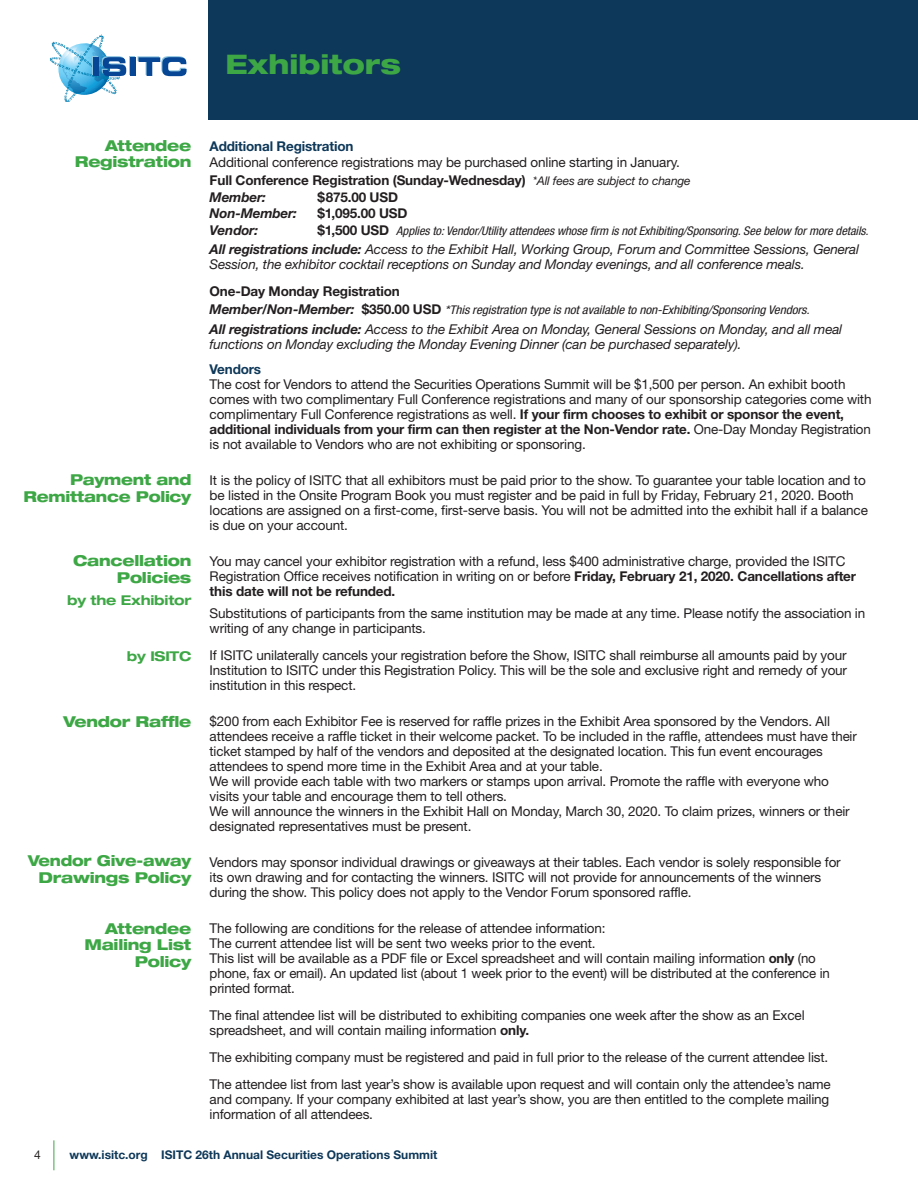
<style>
.page{position:relative;width:918px;height:1188px;background:#fff}
.page>*{position:absolute;margin:0;border:0;box-sizing:border-box;transform-origin:0 0}
.t1{font:800 expanded 27px "Helvetica Neue";color:#3da745}
.t2{font:800 expanded 15px/16.5px "Helvetica Neue";letter-spacing:-.02em;color:#3da745;text-align:right}
.t3{font:800 expanded 15px/16.5px "Helvetica Neue";letter-spacing:-.02em;color:#3da745;text-align:right;scale:.95 1}
.t4{font:13.5px/15px "Helvetica Neue";letter-spacing:-.01em;color:#231f20}
.t5{font:italic 13.5px/15px "Helvetica Neue";letter-spacing:-.01em;color:#231f20}
.t6{font:700 13.5px "Helvetica Neue";letter-spacing:-.01em;color:#231f20}
.t7{font:700 13.5px "Helvetica Neue";letter-spacing:-.01em;color:#0e3859}
.t8{font:italic 700 13.5px "Helvetica Neue";letter-spacing:-.01em;color:#231f20}
.t9{font:700 expanded 13.5px "Helvetica Neue";letter-spacing:-.015em;color:#3da745}
.t10{font:italic condensed 12px "Helvetica Neue";letter-spacing:-.005em;color:#231f20;scale:1.05 1}
.t11{font:italic condensed 12px "Helvetica Neue";letter-spacing:-.005em;color:#231f20;scale:1.1 1}
.t12{font:700 12px "Helvetica Neue";color:#0e3859}
.t13{font:12px "Helvetica Neue";color:#231f20}
.s1{font-weight:700}
.s2{font-style:italic;font-size:12px}
.s3{font-weight:700;font-style:normal;font-stretch:normal;font-size:13.5px}
.s4{font-weight:700;font-stretch:normal;font-size:13.5px}
</style>
<div class="page">
<hr style="left:54px;top:1140px;width:1px;height:30px;background:#3da745">
<div style="left:209px;top:0;width:709px;height:120px;background:#0e3859"></div>
<div style="left:129px;top:56px;width:6px;height:19px;background:#8ec5e0"></div>
<svg style="left:50px;top:34px;width:76px;height:68px"></svg>
<div style="left:130px;top:57px;width:6px;height:19px;background:#074694"></div>
<svg style="left:138px;top:56px;width:49px;height:20px"></svg>
<h1 class="t1" style="left:226px;top:54px;width:177px">Exhibitors</h1>
<p class="t2" style="left:75px;top:138px;width:118px">Attendee<br>Registration</p>
<p class="t2" style="left:23px;top:473px;width:169px">Payment and<br>Remittance Policy</p>
<p class="t2" style="left:73px;top:554px;width:120px">Cancellation<br>Policies</p>
<p class="t9" style="left:67px;top:595px;width:126px">by the Exhibitor</p>
<p class="t9" style="left:127px;top:651px;width:66px">by ISITC</p>
<p class="t2" style="left:63px;top:714px;width:129px">Vendor Raffle</p>
<p class="t3" style="left:28px;top:854px;width:173px">Vendor Give-away<br>Drawings Policy</p>
<p class="t2" style="left:84px;top:921px;width:108px">Attendee<br>Mailing List<br>Policy</p>
<p class="t7" style="left:210px;top:141px;width:145px">Additional Registration</p>
<p class="t4" style="left:210px;top:155px;width:483px;line-height:18px">Additional conference registrations may be purchased online starting in January.<br><span class="s1">Full Conference Registration (Sunday-Wednesday)</span> <span class="s2">*All fees are subject to change</span></p>
<p class="t8" style="left:210px;top:192px;width:58px">Member:</p>
<p class="t6" style="left:318px;top:192px;width:82px">$875.00 USD</p>
<p class="t8" style="left:210px;top:208px;width:89px">Non-Member:</p>
<p class="t6" style="left:318px;top:208px;width:91px">$1,095.00 USD</p>
<p class="t8" style="left:210px;top:225px;width:50px">Vendor:</p>
<p class="t10" style="left:318px;top:226px;width:526px"><span class="s3">$1,500 USD</span> Applies to: Vendor/Utility attendees whose firm is not Exhibiting/Sponsoring. See below for more details.</p>
<p class="t5" style="left:210px;top:243px;width:651px"><span class="s1">All registrations include:</span> Access to the Exhibit Hall, Working Group, Forum and Committee Sessions, General<br>Session, the exhibitor cocktail receptions on Sunday and Monday evenings, and all conference meals.</p>
<p class="t6" style="left:210px;top:286px;width:192px">One-Day Monday Registration</p>
<p class="t11" style="left:210px;top:306px;width:547px"><span class="s4">Member/Non-Member:</span> <span class="s3">$350.00 USD</span> *This registration type is not available to non-Exhibiting/Sponsoring Vendors.</p>
<p class="t5" style="left:210px;top:323px;width:634px"><span class="s1">All registrations include:</span> Access to the Exhibit Area on Monday, General Sessions on Monday, and all meal functions on Monday excluding the Monday Evening Dinner (can be purchased separately).</p>
<p class="t7" style="left:210px;top:364px;width:53px">Vendors</p>
<p class="t4" style="left:210px;top:378px;width:663px">The cost for Vendors to attend the Securities Operations Summit will be $1,500 per person. An exhibit booth comes with two complimentary Full Conference registrations and many of our sponsorship categories come with complimentary Full Conference registrations as well. <span class="s1">If your firm chooses to exhibit or sponsor the event, additional individuals from your firm can then register at the Non-Vendor rate.</span> One-Day Monday Registration is not available to Vendors who are not exhibiting or sponsoring.</p>
<p class="t4" style="left:210px;top:474px;width:660px">It is the policy of ISITC that all exhibitors must be paid prior to the show. To guarantee your table location and to be listed in the Onsite Program Book you must register and be paid in full by Friday, February 21, 2020. Booth locations are assigned on a first-come, first-serve basis. You will not be admitted into the exhibit hall if a balance is due on your account.</p>
<p class="t4" style="left:210px;top:555px;width:648px">You may cancel your exhibitor registration with a refund, less $400 administrative charge, provided the ISITC<br>Registration Office receives notification in writing on or before <span class="s1">Friday, February 21, 2020. Cancellations after this date will not be refunded.</span></p>
<p class="t4" style="left:210px;top:607px;width:657px">Substitutions of participants from the same institution may be made at any time. Please notify the association in writing of any change in participants.</p>
<p class="t4" style="left:210px;top:649px;width:639px;text-align:justify">If ISITC unilaterally cancels your registration before the Show, ISITC shall reimburse all amounts paid by your Institution to ISITC under this Registration Policy. This will be the sole and exclusive right and remedy of your institution in this respect.</p>
<p class="t4" style="left:210px;top:715px;width:649px">$200 from each Exhibitor Fee is reserved for raffle prizes in the Exhibit Area sponsored by the Vendors. All attendees receive a raffle ticket in their welcome packet. To be included in the raffle, attendees must have their ticket stamped by half of the vendors and deposited at the designated location. This fun event encourages attendees to spend more time in the Exhibit Area and at your table.<br>We will provide each table with two markers or stamps upon arrival. Promote the raffle with everyone who visits your table and encourage them to tell others.<br>We will announce the winners in the Exhibit Hall on Monday, March 30, 2020. To claim prizes, winners or their designated representatives must be present.</p>
<p class="t4" style="left:210px;top:856px;width:633px">Vendors may sponsor individual drawings or giveaways at their tables. Each vendor is solely responsible for its own drawing and for contacting the winners. ISITC will not provide for announcements of the winners during the show. This policy does not apply to the Vendor Forum sponsored raffle.</p>
<p class="t4" style="left:210px;top:922px;width:622px">The following are conditions for the release of attendee information:<br>The current attendee list will be sent two weeks prior to the event.<br>This list will be available as a PDF file or Excel spreadsheet and will contain mailing information <span class="s1">only</span> (no phone, fax or email). An updated list (about 1 week prior to the event) will be distributed at the conference in printed format.</p>
<p class="t4" style="left:210px;top:1009px;width:597px">The final attendee list will be distributed to exhibiting companies one week after the show as an Excel spreadsheet, and will contain mailing information <span class="s1">only.</span></p>
<p class="t4" style="left:210px;top:1045px;width:623px;line-height:27px">The exhibiting company must be registered and paid in full prior to the release of the current attendee list.<br>The attendee list from last year’s show is available upon request and will contain only the attendee’s name</p>
<p class="t4" style="left:210px;top:1093px;width:621px">and company. If your company exhibited at last year’s show, you are then entitled to the complete mailing information of all attendees.</p>
<p class="t13" style="left:34px;top:1151px;width:8px">4</p>
<p class="t12" style="left:70px;top:1150px;width:369px">www.isitc.org ISITC 26th Annual Securities Operations Summit</p>
</div>
